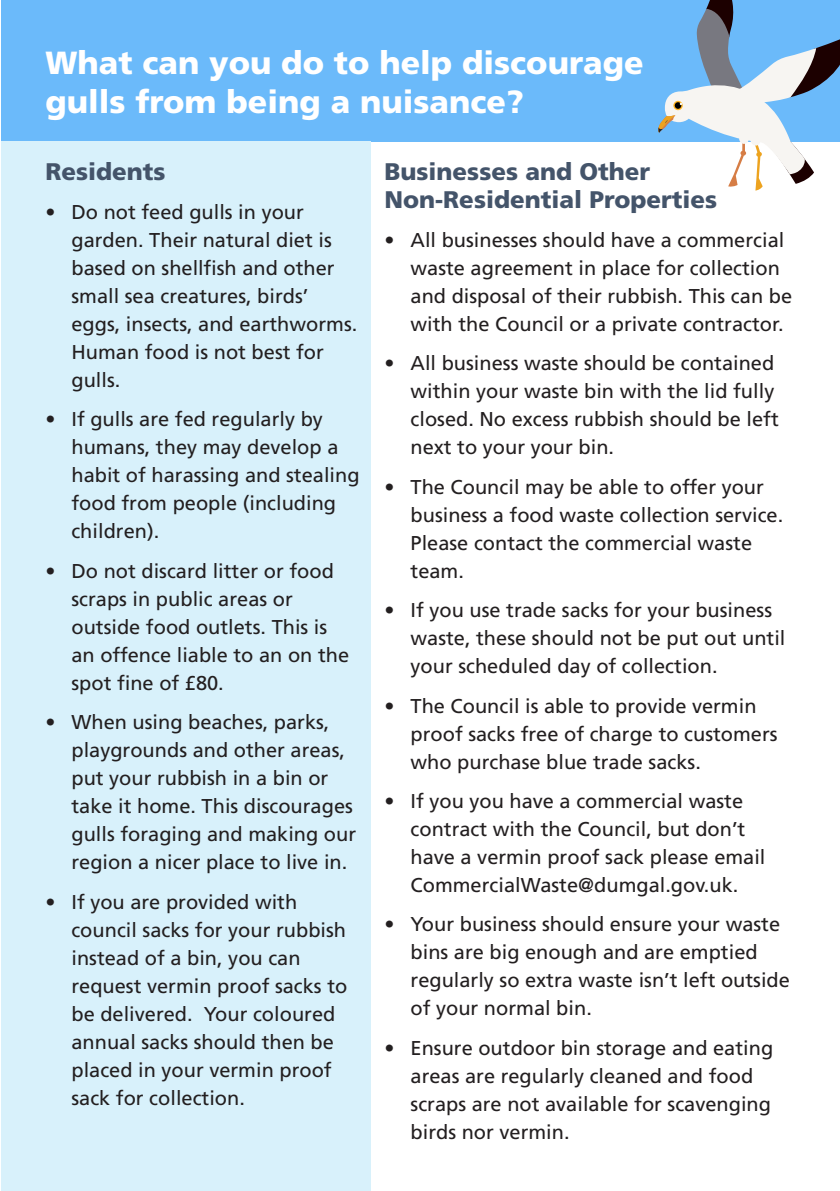
<style>
.page{position:relative;width:840px;height:1191px;background:#fff}
.page>*{position:absolute;margin:0;border:0;box-sizing:border-box;transform-origin:0 0}
.t1{font:900 32px/38.4px "Frutiger LT Pro";color:#fff}
.t2{font:900 24px/28px "Frutiger LT Pro";color:#44546a}
.t3{font:20px/28px "Frutiger LT Pro";color:#231f20}
</style>
<div class="page">
<div style="left:1px;top:0;width:838px;height:142px;background:#6bbafa"></div>
<div style="left:1px;top:142px;width:369px;height:1049px;background:#d8f1fb"></div>
<svg style="left:658px;top:0;width:181px;height:191px"></svg>
<p class="t1" style="left:45px;top:44px;width:599px">What can you do to help discourage gulls from being a nuisance?</p>
<p class="t2" style="left:45px;top:157px;width:122px">Residents</p>
<p class="t3" style="left:71px;top:198px;width:287px;text-indent:-26px">• Do not feed gulls in your garden. Their natural diet is based on shellfish and other small sea creatures, birds’ eggs, insects, and earthworms.<br>Human food is not best for gulls.</p>
<p class="t3" style="left:71px;top:405px;width:289px;text-indent:-26px">• If gulls are fed regularly by humans, they may develop a habit of harassing and stealing food from people (including children).</p>
<p class="t3" style="left:71px;top:557px;width:279px;text-indent:-26px">• Do not discard litter or food scraps in public areas or outside food outlets. This is an offence liable to an on the spot fine of £80.</p>
<p class="t3" style="left:71px;top:708px;width:286px;text-indent:-26px">• When using beaches, parks, playgrounds and other areas, put your rubbish in a bin or take it home. This discourages gulls foraging and making our region a nicer place to live in.</p>
<p class="t3" style="left:71px;top:887px;width:277px;text-indent:-26px">• If you are provided with council sacks for your rubbish instead of a bin, you can request vermin proof sacks to be delivered. Your coloured annual sacks should then be placed in your vermin proof sack for collection.</p>
<p class="t2" style="left:384px;top:157px;width:334px">Businesses and Other<br>Non-Residential Properties</p>
<p class="t3" style="left:410px;top:226px;width:383px;text-indent:-26px">• All businesses should have a commercial waste agreement in place for collection and disposal of their rubbish. This can be with the Council or a private contractor.</p>
<p class="t3" style="left:410px;top:349px;width:369px;text-indent:-26px">• All business waste should be contained within your waste bin with the lid fully closed. No excess rubbish should be left next to your your bin.</p>
<p class="t3" style="left:410px;top:473px;width:374px;text-indent:-26px">• The Council may be able to offer your business a food waste collection service.<br>Please contact the commercial waste team.</p>
<p class="t3" style="left:410px;top:596px;width:376px;text-indent:-26px">• If you use trade sacks for your business waste, these should not be put out until your scheduled day of collection.</p>
<p class="t3" style="left:410px;top:691px;width:368px;text-indent:-26px">• The Council is able to provide vermin proof sacks free of charge to customers who purchase blue trade sacks.</p>
<p class="t3" style="left:410px;top:787px;width:356px;text-indent:-26px">• If you you have a commercial waste contract with the Council, but don’t have a vermin proof sack please email CommercialWaste@dumgal.gov.uk.</p>
<p class="t3" style="left:410px;top:910px;width:381px;text-indent:-26px">• Your business should ensure your waste bins are big enough and are emptied regularly so extra waste isn’t left outside of your normal bin.</p>
<p class="t3" style="left:410px;top:1033px;width:364px;text-indent:-26px">• Ensure outdoor bin storage and eating areas are regularly cleaned and food scraps are not available for scavenging birds nor vermin.</p>
</div>
